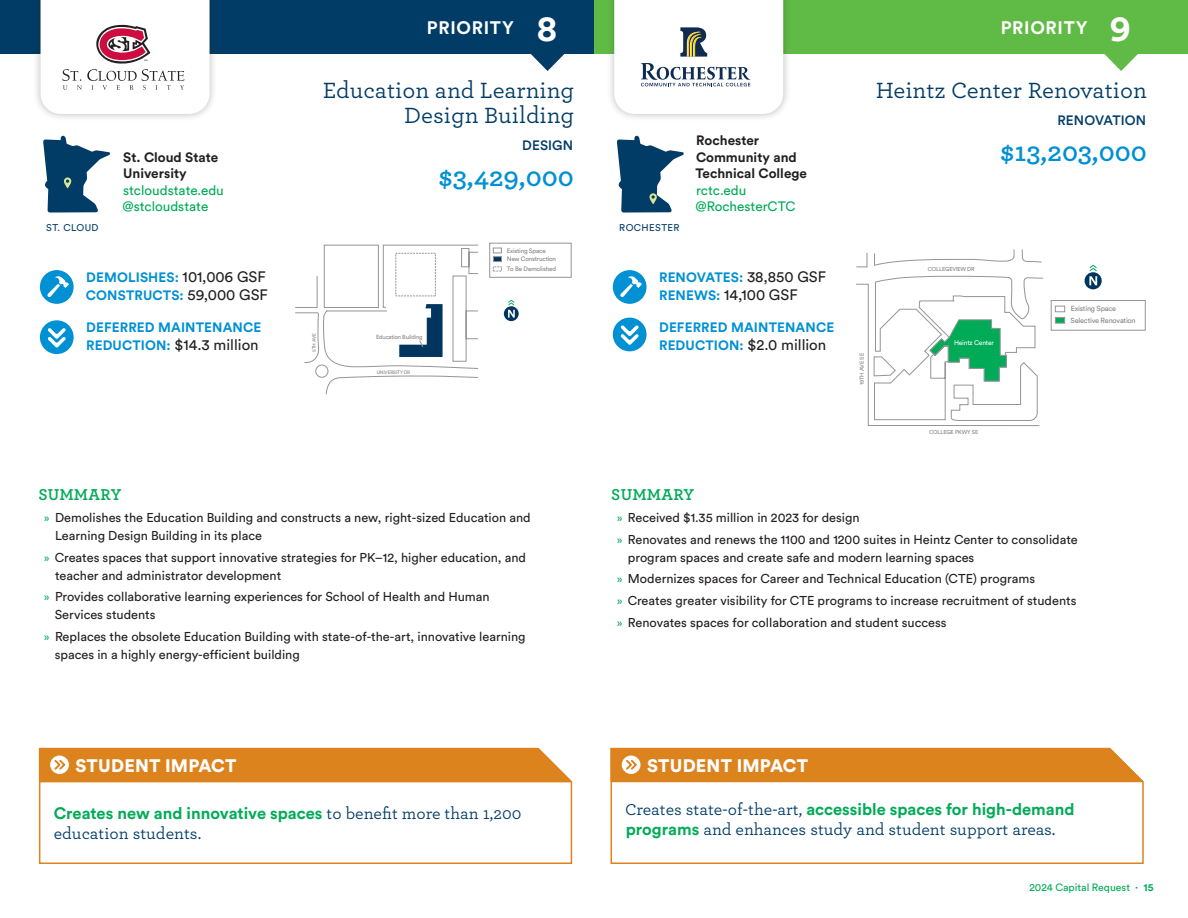
<style>
.page{position:relative;width:1188px;height:918px;background:#fff}
.page>*{position:absolute;margin:0;border:0;box-sizing:border-box;transform-origin:0 0}
.t1{font:700 36px "Circular Std";color:#fff}
.Project_components{font:700 24px "Archer S Sm";color:#0090d4}
.Project_title{font:500 21px/25.5px "Archer S Sm";color:#003c66;text-align:right}
.t2{font:900 18px "Circular Std";letter-spacing:.01em;color:#fff}
.t3{font:700 18px "Circular Std";letter-spacing:.04em;color:#fff}
.Project_impact_text{font:700 16.5px "Circular Std";color:#00ab57}
.Project_impact_text-2{font:500 15px "Archer S Sm";color:#003c66}
.Project_highlight{font:15px "Circular Std";color:#231f20}
.Project_subhead{font:700 15px "Archer S Sm";letter-spacing:.01em;color:#00ab57}
.Project_highlight-2{font:700 13.5px/18px "Circular Std";letter-spacing:.01em;color:#0090d4}
.t4{font:700 13.5px/16.5px "Circular Std";color:#231f20}
.Project__school_web{font:13.5px "Circular Std";color:#00ab57}
.Project_title-2{font:500 13.5px "Circular Std";letter-spacing:.01em;color:#003c66}
.Project_components-2{font:500 13.5px "Circular Std";letter-spacing:.01em;color:#003c66}
.t5{font:12.75px/18px "Circular Std";color:#231f20}
.t6{font:10.5px "Circular Std";color:#00ab57}
.Project_city{font:9.75px "Circular Std";letter-spacing:.04em;color:#003c66}
.t7{font:7.35px/11.4px "Circular Std";letter-spacing:-.03em;color:#808285}
.t8{font:6.75px "Circular Std";letter-spacing:-.03em;color:#fff}
.t9{font:6.3px/9.8px "Circular Std";letter-spacing:-.03em;color:#808285}
.t10{font:5.85px "Circular Std";letter-spacing:-.03em;color:#808285}
.t11{font:5.7px "Circular Std";letter-spacing:-.03em;color:#808285}
.t12{font:4.95px "Circular Std";letter-spacing:-.03em;color:#808285}
.s1{font-weight:400;color:#00ab57}
.s2{font-weight:400;font-size:15px;color:#231f20}
.s3{font-weight:700;font-size:13.5px;color:#0090d4}
.s4{font-size:11.25px;color:#00ab57}
.s5{font-family:"Archer S Sm";font-weight:500;font-size:15px;color:#003c66}
.s6{font-family:"Circular Std";font-weight:700;font-size:16.5px;color:#00ab57}
.s7{font-weight:700}
</style>
<div class="page">
<div style="left:594px;top:0;width:594px;height:54px;background:#60bb46"></div>
<div style="left:0;top:0;width:594px;height:54px;background:#003c66"></div>
<svg style="left:1104px;top:54px;width:34px;height:17px"></svg>
<svg style="left:531px;top:54px;width:34px;height:17px"></svg>
<div style="left:32px;top:0;width:186px;height:122px;background:#231f20;opacity:.3"></div>
<div style="left:606px;top:0;width:186px;height:122px;background:#231f20;opacity:.3"></div>
<svg style="left:43px;top:135px;width:67px;height:78px"></svg>
<svg style="left:40px;top:320px;width:34px;height:34px"></svg>
<svg style="left:40px;top:270px;width:34px;height:34px"></svg>
<svg style="left:38px;top:747px;width:535px;height:117px"></svg>
<div style="left:39px;top:748px;width:533px;height:34px;background:#dd831e"></div>
<hr style="left:40px;top:781px;width:531px;height:1px;background:#dd831e">
<svg style="left:41px;top:0;width:169px;height:114px"></svg>
<div style="left:489px;top:243px;width:82px;height:35px;border:1px solid #939598"></div>
<svg style="left:295px;top:244px;width:265px;height:151px"></svg>
<svg style="left:617px;top:135px;width:67px;height:78px"></svg>
<svg style="left:613px;top:318px;width:34px;height:33px"></svg>
<svg style="left:613px;top:270px;width:34px;height:34px"></svg>
<svg style="left:610px;top:747px;width:534px;height:117px"></svg>
<div style="left:611px;top:748px;width:533px;height:34px;background:#dd831e"></div>
<hr style="left:611px;top:781px;width:531px;height:1px;background:#dd831e">
<svg style="left:614px;top:0;width:169px;height:114px"></svg>
<svg style="left:856px;top:249px;width:187px;height:177px"></svg>
<div style="left:1051px;top:300px;width:95px;height:31px;border:1px solid #939598"></div>
<div style="left:1055px;top:306px;width:10px;height:6px;border:1px solid #939598"></div>
<svg style="left:1055px;top:317px;width:10px;height:6px"></svg>
<svg style="left:1085px;top:272px;width:17px;height:17px"></svg>
<svg style="left:1089px;top:265px;width:8px;height:20px"></svg>
<p class="Project_city" style="left:46px;top:221px;width:54px">ST. CLOUD</p>
<p class="t4" style="left:123px;top:149px;width:102px">St. Cloud State<br>University <span class="s1">stcloudstate.edu</span></p>
<p class="Project__school_web" style="left:123px;top:198px;width:87px">@stcloudstate</p>
<p class="Project_highlight-2" style="left:86px;top:268px;width:183px">DEMOLISHES: <span class="s2">101,006 GSF<br></span>CONSTRUCTS: <span class="s2">59,000 GSF</span></p>
<p class="Project_highlight-2" style="left:86px;top:318px;width:177px">DEFERRED MAINTENANCE</p>
<p class="Project_highlight" style="left:86px;top:335px;width:174px"><span class="s3">REDUCTION:</span> $14.3 million</p>
<p class="t1" style="left:537px;top:5px;width:22px">8</p>
<h3 class="t3" style="left:427px;top:16px;width:89px">PRIORITY</h3>
<h3 class="t3" style="left:1001px;top:16px;width:89px">PRIORITY</h3>
<p class="t1" style="left:1110px;top:5px;width:22px">9</p>
<p class="Project_title" style="left:323px;top:76px;width:253px">Education and Learning<br>Design Building</p>
<p class="Project_components-2" style="left:522px;top:137px;width:53px">DESIGN</p>
<p class="Project_components" style="left:439px;top:157px;width:137px">$3,429,000</p>
<p class="t9" style="left:507px;top:245px;width:41px">Existing Space</p>
<p class="t12" style="left:311px;top:352px;width:20px;rotate:-90deg">5TH AVE</p>
<p class="t10" style="left:376px;top:333px;width:48px">Education Building</p>
<p class="t12" style="left:377px;top:369px;width:35px">UNIVERSITY DR</p>
<p class="t9" style="left:507px;top:254px;width:51px">New Construction<br>To Be Demolished</p>
<p class="Project_city" style="left:619px;top:221px;width:62px">ROCHESTER</p>
<p class="t4" style="left:695px;top:132px;width:113px">Rochester<br>Community and<br>Technical College <span class="s1">rctc.edu</span></p>
<p class="Project__school_web" style="left:696px;top:198px;width:101px">@RochesterCTC</p>
<p class="Project_highlight-2" style="left:659px;top:268px;width:168px">RENOVATES: <span class="s2">38,850 GSF</span></p>
<p class="Project_highlight" style="left:659px;top:286px;width:140px"><span class="s3">RENEWS:</span> 14,100 GSF</p>
<p class="Project_highlight-2" style="left:659px;top:318px;width:177px">DEFERRED MAINTENANCE</p>
<p class="Project_highlight" style="left:659px;top:335px;width:169px"><span class="s3">REDUCTION:</span> $2.0 million</p>
<p class="Project_title" style="left:876px;top:76px;width:273px">Heintz Center Renovation</p>
<p class="Project_title-2" style="left:1057px;top:112px;width:90px">RENOVATION</p>
<p class="Project_components" style="left:1000px;top:132px;width:148px">$13,203,000</p>
<p class="t11" style="left:858px;top:385px;width:33px;rotate:-90deg">19TH AVE SE</p>
<p class="t11" style="left:928px;top:265px;width:48px">COLLEGEVIEW DR</p>
<p class="t8" style="left:954px;top:338px;width:42px">Heintz Center</p>
<p class="t11" style="left:929px;top:429px;width:51px">COLLEGE PKWY SE</p>
<p class="t7" style="left:1071px;top:303px;width:67px">Existing Space<br>Selective Renovation</p>
<p class="Project_subhead" style="left:38px;top:482px;width:85px">SUMMARY</p>
<p class="t5" style="left:55px;top:508px;width:477px;text-indent:-11px"><span class="s4">»</span> Demolishes the Education Building and constructs a new, right-sized Education and<br>Learning Design Building in its place</p>
<p class="t5" style="left:55px;top:548px;width:473px;text-indent:-11px"><span class="s4">»</span> Creates spaces that support innovative strategies for PK–12, higher education, and teacher and administrator development</p>
<p class="t5" style="left:55px;top:588px;width:436px;text-indent:-11px"><span class="s4">»</span> Provides collaborative learning experiences for School of Health and Human<br>Services students</p>
<p class="t5" style="left:55px;top:628px;width:472px;text-indent:-11px"><span class="s4">»</span> Replaces the obsolete Education Building with state-of-the-art, innovative learning spaces in a highly energy-efficient building</p>
<p class="t2" style="left:76px;top:753px;width:162px">STUDENT IMPACT</p>
<p class="Project_impact_text" style="left:54px;top:803px;width:469px">Creates new and innovative spaces <span class="s5">to benefit more than 1,200</span></p>
<p class="Project_impact_text-2" style="left:54px;top:822px;width:149px">education students.</p>
<p class="Project_subhead" style="left:611px;top:482px;width:85px">SUMMARY</p>
<p class="t5" style="left:617px;top:508px;width:244px"><span class="s4">»</span> Received $1.35 million in 2023 for design</p>
<p class="t5" style="left:628px;top:530px;width:451px;text-indent:-11px"><span class="s4">»</span> Renovates and renews the 1100 and 1200 suites in Heintz Center to consolidate program spaces and create safe and modern learning spaces</p>
<p class="t5" style="left:617px;top:570px;width:420px"><span class="s4">»</span> Modernizes spaces for Career and Technical Education (CTE) programs</p>
<p class="t5" style="left:617px;top:592px;width:461px"><span class="s4">»</span> Creates greater visibility for CTE programs to increase recruitment of students</p>
<p class="t5" style="left:617px;top:613px;width:331px"><span class="s4">»</span> Renovates spaces for collaboration and student success</p>
<p class="t2" style="left:647px;top:753px;width:162px">STUDENT IMPACT</p>
<p class="Project_impact_text" style="left:625px;top:799px;width:451px"><span class="s5">Creates state-of-the-art,</span> accessible spaces for high-demand</p>
<p class="Project_impact_text-2" style="left:626px;top:818px;width:431px"><span class="s6">programs</span> and enhances study and student support areas.</p>
<p class="t6" style="left:1029px;top:881px;width:126px">2024 Capital Request <span class="s7">· 15</span></p>
</div>
